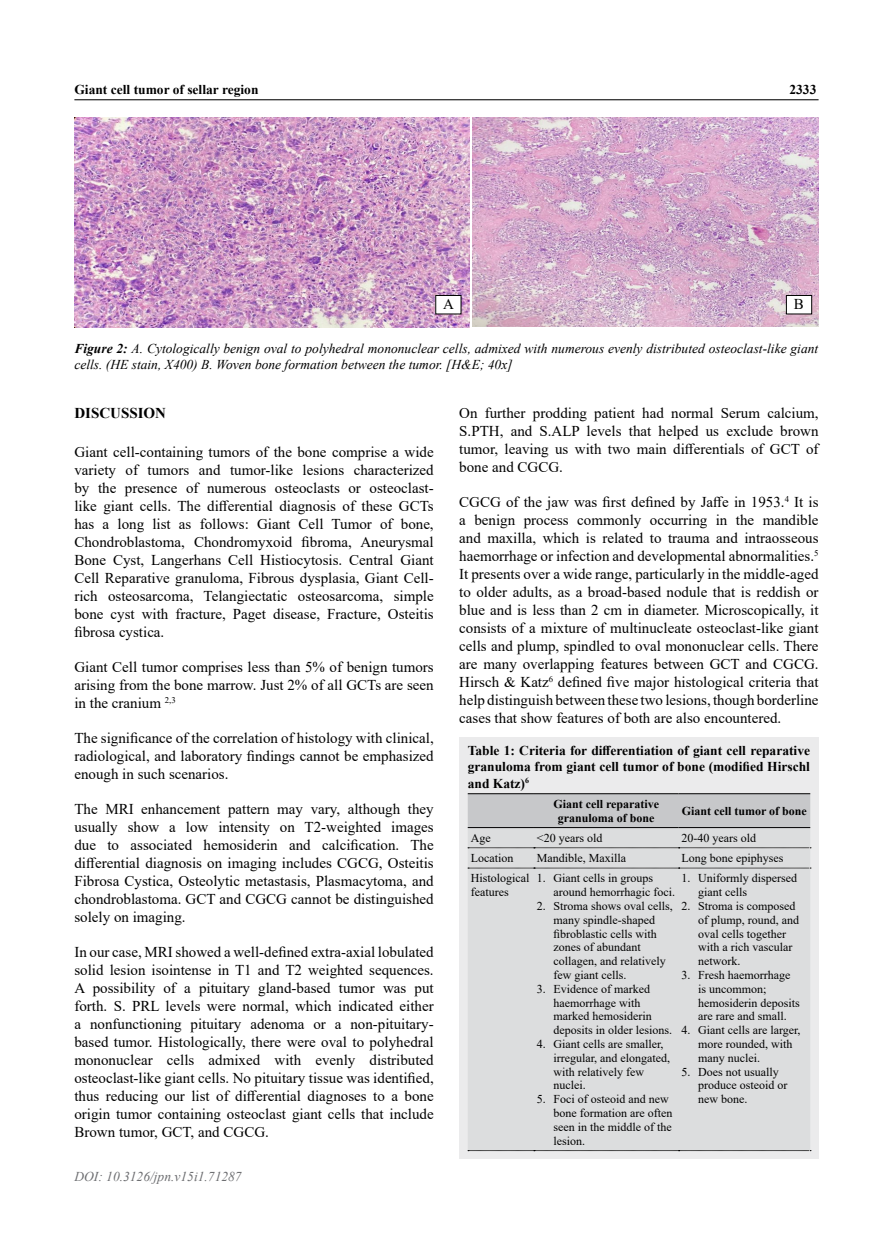
<style>
.page{position:relative;width:893px;height:1255px;background:#fff}
.page>*{position:absolute;margin:0;border:0;box-sizing:border-box;transform-origin:0 0}
.t1{font:15px/18px "Times New Roman";color:#000;text-align:justify}
.t2{font:700 15px "Times New Roman";color:#000}
.t3{font:italic 13.5px/16.2px "Times New Roman";color:#000}
.t4{font:700 13.5px/16.2px "Times New Roman";color:#000;text-align:justify}
.t5{font:italic 13.5px "Times New Roman";color:#6d6e71}
.t6{font:12px/13.8px "Times New Roman";color:#000}
.t7{font:700 12px/13.8px "Times New Roman";color:#000;text-align:center}
.s1{font-weight:700}
</style>
<div class="page">
<hr style="left:74px;top:99px;width:745px;height:1px;background:#000">
<div style="left:459px;top:737px;width:360px;height:422px;background:#ebebec"></div>
<div style="left:468px;top:794px;width:342px;height:33px;background:#c7c8ca"></div>
<div style="left:468px;top:828px;width:342px;height:322px;background:#dcddde"></div>
<hr style="left:468px;top:793px;width:66px;height:1px;background:#000">
<hr style="left:534px;top:793px;width:145px;height:1px;background:#000">
<hr style="left:679px;top:793px;width:131px;height:1px;background:#000">
<hr style="left:468px;top:827px;width:66px;height:1px;background:#000">
<hr style="left:534px;top:827px;width:145px;height:1px;background:#000">
<hr style="left:679px;top:827px;width:131px;height:1px;background:#000">
<svg style="left:468px;top:847px;width:343px;height:1px"></svg>
<svg style="left:468px;top:867px;width:343px;height:1px"></svg>
<svg style="left:468px;top:1150px;width:343px;height:1px"></svg>
<img style="left:75px;top:117px;width:394px;height:210px">
<img style="left:472px;top:117px;width:346px;height:209px">
<div style="left:436px;top:295px;width:25px;height:19px;background:#fff"></div>
<div style="left:435px;top:295px;width:26px;height:19px;border:1px solid #000"></div>
<div style="left:786px;top:295px;width:26px;height:19px;background:#fff"></div>
<div style="left:786px;top:295px;width:26px;height:19px;border:1px solid #000"></div>
<p class="t4" style="left:74px;top:81px;width:186px">Giant cell tumor of sellar region</p>
<p class="t4" style="left:789px;top:81px;width:28px">2333</p>
<p class="t1" style="left:443px;top:295px;width:12px">A</p>
<p class="t1" style="left:794px;top:295px;width:12px">B</p>
<p class="t3" style="left:74px;top:340px;width:745px"><span class="s1">Figure 2:</span> A. Cytologically benign oval to polyhedral mononuclear cells, admixed with numerous evenly distributed osteoclast-like giant cells. (HE stain, X400) B. Woven bone formation between the tumor. [H&amp;E; 40x]</p>
<p class="t2" style="left:74px;top:401px;width:93px">DISCUSSION</p>
<p class="t1" style="left:74px;top:442px;width:361px">Giant cell-containing tumors of the bone comprise a wide variety of tumors and tumor-like lesions characterized by the presence of numerous osteoclasts or osteoclast&shy;like giant cells. The differential diagnosis of these GCTs has a long list as follows: Giant Cell Tumor of bone, Chondroblastoma, Chondromyxoid fibroma, Aneurysmal Bone Cyst, Langerhans Cell Histiocytosis. Central Giant Cell Reparative granuloma, Fibrous dysplasia, Giant Cell&shy;rich osteosarcoma, Telangiectatic osteosarcoma, simple bone cyst with fracture, Paget disease, Fracture, Osteitis fibrosa cystica.</p>
<p class="t1" style="left:74px;top:657px;width:361px">Giant Cell tumor comprises less than 5% of benign tumors arising from the bone marrow. Just 2% of all GCTs are seen in the cranium <sup>2,3</sup></p>
<p class="t1" style="left:74px;top:728px;width:361px">The significance of the correlation of histology with clinical, radiological, and laboratory findings cannot be emphasized enough in such scenarios.</p>
<p class="t1" style="left:74px;top:799px;width:361px">The MRI enhancement pattern may vary, although they usually show a low intensity on T2-weighted images due to associated hemosiderin and calcification. The differential diagnosis on imaging includes CGCG, Osteitis Fibrosa Cystica, Osteolytic metastasis, Plasmacytoma, and chondroblastoma. GCT and CGCG cannot be distinguished solely on imaging.</p>
<p class="t1" style="left:74px;top:942px;width:361px">In our case, MRI showed a well-defined extra-axial lobulated solid lesion isointense in T1 and T2 weighted sequences.<br>A possibility of a pituitary gland-based tumor was put forth. S. PRL levels were normal, which indicated either a nonfunctioning pituitary adenoma or a non-pituitary&shy;based tumor. Histologically, there were oval to polyhedral mononuclear cells admixed with evenly distributed osteoclast-like giant cells. No pituitary tissue was identified, thus reducing our list of differential diagnoses to a bone origin tumor containing osteoclast giant cells that include Brown tumor, GCT, and CGCG.</p>
<p class="t5" style="left:74px;top:1167px;width:169px">DOI: 10.3126/jpn.v15i1.71287</p>
<p class="t1" style="left:459px;top:403px;width:361px">On further prodding patient had normal Serum calcium, S.PTH, and S.ALP levels that helped us exclude brown tumor, leaving us with two main differentials of GCT of bone and CGCG.</p>
<p class="t1" style="left:459px;top:492px;width:361px">CGCG of the jaw was first defined by Jaffe in 1953.<sup>4</sup> It is a benign process commonly occurring in the mandible and maxilla, which is related to trauma and intraosseous haemorrhage or infection and developmental abnormalities.<sup>5<br></sup>It presents over a wide range, particularly in the middle-aged to older adults, as a broad-based nodule that is reddish or blue and is less than 2 cm in diameter. Microscopically, it consists of a mixture of multinucleate osteoclast-like giant cells and plump, spindled to oval mononuclear cells. There are many overlapping features between GCT and CGCG.<br>Hirsch &amp; Katz<sup>6</sup> defined five major histological criteria that help distinguish between these two lesions, though borderline cases that show features of both are also encountered.</p>
<p class="t4" style="left:468px;top:742px;width:344px">Table 1: Criteria for differentiation of giant cell reparative granuloma from giant cell tumor of bone (modified Hirschl and Katz)<sup>6</sup></p>
<p class="t7" style="left:553px;top:796px;width:107px">Giant cell reparative granuloma of bone</p>
<p class="t7" style="left:682px;top:803px;width:127px">Giant cell tumor of bone</p>
<p class="t6" style="left:471px;top:830px;width:21px">Age</p>
<p class="t6" style="left:537px;top:830px;width:67px">&lt;20 years old</p>
<p class="t6" style="left:681px;top:830px;width:76px">20-40 years old</p>
<p class="t6" style="left:471px;top:850px;width:44px">Location</p>
<p class="t6" style="left:537px;top:850px;width:91px">Mandible, Maxilla</p>
<p class="t6" style="left:681px;top:850px;width:103px">Long bone epiphyses</p>
<p class="t6" style="left:471px;top:871px;width:60px">Histological features</p>
<p class="t6" style="left:553px;top:871px;width:123px;text-indent:-16px">1. Giant cells in groups around hemorrhagic foci.</p>
<p class="t6" style="left:553px;top:898px;width:121px;text-indent:-16px">2. Stroma shows oval cells, many spindle-shaped fibroblastic cells with zones of abundant collagen, and relatively few giant cells.</p>
<p class="t6" style="left:553px;top:981px;width:120px;text-indent:-16px">3. Evidence of marked haemorrhage with marked hemosiderin deposits in older lesions.</p>
<p class="t6" style="left:553px;top:1036px;width:118px;text-indent:-16px">4. Giant cells are smaller, irregular, and elongated, with relatively few nuclei.</p>
<p class="t6" style="left:553px;top:1091px;width:120px;text-indent:-16px">5. Foci of osteoid and new bone formation are often seen in the middle of the lesion.</p>
<p class="t6" style="left:698px;top:871px;width:100px;text-indent:-16px">1. Uniformly dispersed giant cells</p>
<p class="t6" style="left:698px;top:898px;width:102px;text-indent:-16px">2. Stroma is composed of plump, round, and oval cells together with a rich vascular network.</p>
<p class="t6" style="left:698px;top:967px;width:103px;text-indent:-16px">3. Fresh haemorrhage is uncommon; hemosiderin deposits are rare and small.</p>
<p class="t6" style="left:698px;top:1022px;width:104px;text-indent:-16px">4. Giant cells are larger, more rounded, with many nuclei.</p>
<p class="t6" style="left:698px;top:1064px;width:91px;text-indent:-16px">5. Does not usually produce osteoid or new bone.</p>
</div>
